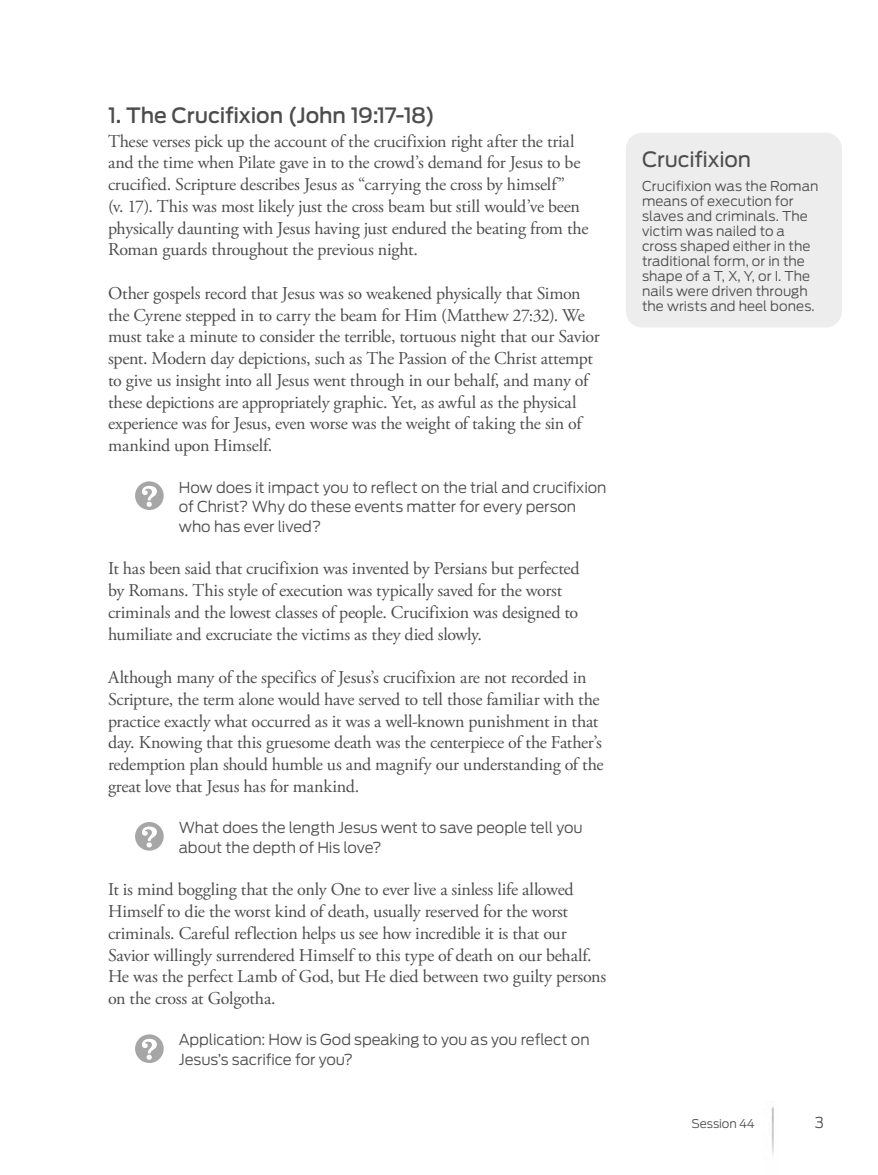
<style>
.page{position:relative;width:878px;height:1175px;background:#fff}
.page>*{position:absolute;margin:0;border:0;box-sizing:border-box;transform-origin:0 0}
.t1{font:500 21px "Antenna";letter-spacing:-.005em;color:#4d4d4f}
.t2{font:21px "Antenna";letter-spacing:-.005em;color:#4d4d4f}
.t3{font:18px/21.8px "Adobe Garamond Pro";letter-spacing:-.015em;color:#4d4d4f}
.t4{font:300 15px/19.5px "Antenna";letter-spacing:-.01em;color:#4d4d4f}
.t5{font:300 13.5px/15px "Antenna";color:#4d4d4f}
.t6{font:300 12px "Antenna";letter-spacing:-.01em;color:#4d4d4f}
</style>
<div class="page">
<img style="left:771px;top:1107px;width:3px;height:48px">
<div style="left:625px;top:133px;width:216px;height:194px;background:#ededed;border-radius:16px"></div>
<svg style="left:135px;top:481px;width:29px;height:29px"></svg>
<svg style="left:135px;top:822px;width:29px;height:28px"></svg>
<svg style="left:135px;top:1034px;width:29px;height:29px"></svg>
<p class="t1" style="left:108px;top:103px;width:328px">1. The Crucifixion (John 19:17-18)</p>
<p class="t3" style="left:108px;top:131px;width:482px">These verses pick up the account of the crucifixion right after the trial and the time when Pilate gave in to the crowd’s demand for Jesus to be crucified. Scripture describes Jesus as “carrying the cross by himself”<br>(v. 17). This was most likely just the cross beam but still would’ve been physically daunting with Jesus having just endured the beating from the Roman guards throughout the previous night.</p>
<p class="t3" style="left:108px;top:283px;width:493px">Other gospels record that Jesus was so weakened physically that Simon the Cyrene stepped in to carry the beam for Him (Matthew 27:32). We must take a minute to consider the terrible, tortuous night that our Savior spent. Modern day depictions, such as The Passion of the Christ attempt to give us insight into all Jesus went through in our behalf, and many of these depictions are appropriately graphic. Yet, as awful as the physical experience was for Jesus, even worse was the weight of taking the sin of mankind upon Himself.</p>
<p class="t4" style="left:179px;top:477px;width:429px">How does it impact you to reflect on the trial and crucifixion of Christ? Why do these events matter for every person who has ever lived?</p>
<p class="t3" style="left:108px;top:558px;width:473px">It has been said that crucifixion was invented by Persians but perfected by Romans. This style of execution was typically saved for the worst criminals and the lowest classes of people. Crucifixion was designed to humiliate and excruciate the victims as they died slowly.</p>
<p class="t3" style="left:108px;top:667px;width:497px">Although many of the specifics of Jesus’s crucifixion are not recorded in Scripture, the term alone would have served to tell those familiar with the practice exactly what occurred as it was a well-known punishment in that day. Knowing that this gruesome death was the centerpiece of the Father’s redemption plan should humble us and magnify our understanding of the great love that Jesus has for mankind.</p>
<p class="t4" style="left:179px;top:818px;width:405px">What does the length Jesus went to save people tell you about the depth of His love?</p>
<p class="t3" style="left:108px;top:879px;width:499px">It is mind boggling that the only One to ever live a sinless life allowed Himself to die the worst kind of death, usually reserved for the worst criminals. Careful reflection helps us see how incredible it is that our Savior willingly surrendered Himself to this type of death on our behalf.<br>He was the perfect Lamb of God, but He died between two guilty persons on the cross at Golgotha.</p>
<p class="t4" style="left:179px;top:1030px;width:412px">Application: How is God speaking to you as you reflect on<br>Jesus’s sacrifice for you?</p>
<p class="t2" style="left:642px;top:147px;width:111px">Crucifixion</p>
<p class="t5" style="left:642px;top:179px;width:178px">Crucifixion was the Roman means of execution for slaves and criminals. The victim was nailed to a cross shaped either in the traditional form, or in the shape of a T, X, Y, or I. The nails were driven through the wrists and heel bones.</p>
<p class="t6" style="left:691px;top:1116px;width:65px">Session 44</p>
<p class="t4" style="left:814px;top:1112px;width:11px">3</p>
</div>
